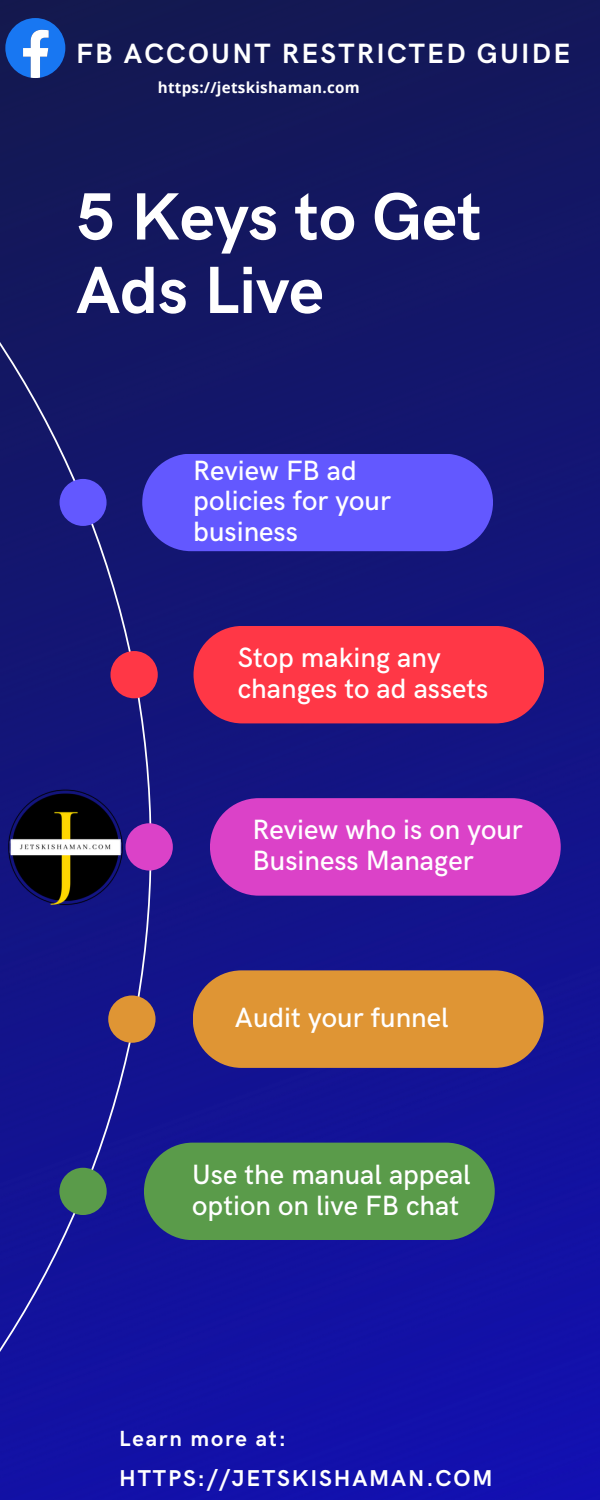
<style>
.page{position:relative;width:600px;height:1500px;background:#fff}
.page>*{position:absolute;margin:0;border:0;box-sizing:border-box;transform-origin:0 0}
.t1{font:700 67px/73.5px "HK Grotesk";color:#fff}
.t2{font:500 28px/30.8px "HK Grotesk";color:#fff}
.t3{font:700 28px "HK Grotesk";letter-spacing:.08em;color:#fff}
.t4{font:700 23px "HK Grotesk";letter-spacing:.08em;color:#fff}
.t5{font:700 22px "HK Grotesk";letter-spacing:.08em;color:#fff}
.t6{font:700 15.2px "Open Sans";letter-spacing:.015em;color:#fff}
</style>
<div class="page">
<img style="left:152px;top:0;width:448px;height:1500px">
<div style="left:142px;top:454px;width:351px;height:97px;background:#6358ff;border-radius:49px"></div>
<div style="left:194px;top:626px;width:350px;height:97px;background:#ff3746;border-radius:49px"></div>
<div style="left:210px;top:798px;width:351px;height:98px;background:#db42c8;border-radius:49px"></div>
<div style="left:193px;top:970px;width:351px;height:98px;background:#df9534;border-radius:49px"></div>
<div style="left:144px;top:1143px;width:351px;height:97px;background:#5a9b4a;border-radius:49px"></div>
<svg style="left:0;top:0;width:152px;height:1500px;background:#15177c"></svg>
<div style="left:110px;top:651px;width:48px;height:47px;background:#ff3746;border-radius:50%"></div>
<div style="left:126px;top:823px;width:47px;height:48px;background:#db42c8;border-radius:50%"></div>
<div style="left:108px;top:995px;width:48px;height:48px;background:#df9534;border-radius:50%"></div>
<div style="left:59px;top:1168px;width:48px;height:47px;background:#5a9b4a;border-radius:50%"></div>
<div style="left:60px;top:479px;width:47px;height:47px;background:#6358ff;border-radius:50%"></div>
<svg style="left:5px;top:18px;width:60px;height:60px"></svg>
<img style="left:0;top:776px;width:137px;height:142px">
<p class="t3" style="left:76px;top:38px;width:496px">FB ACCOUNT RESTRICTED GUIDE</p>
<p class="t6" style="left:158px;top:76px;width:203px">https://jetskishaman.com</p>
<p class="t1" style="left:76px;top:183px;width:407px">5 Keys to Get<br>Ads Live</p>
<p class="t2" style="left:193px;top:456px;width:199px">Review FB ad policies for your business</p>
<p class="t2" style="left:238px;top:643px;width:252px">Stop making any changes to ad assets</p>
<p class="t2" style="left:253px;top:816px;width:272px">Review who is on your<br>Business Manager</p>
<p class="t2" style="left:235px;top:1003px;width:215px">Audit your funnel</p>
<p class="t2" style="left:192px;top:1160px;width:280px">Use the manual appeal option on live FB chat</p>
<p class="t5" style="left:119px;top:1426px;width:168px">Learn more at:</p>
<p class="t4" style="left:119px;top:1465px;width:375px">HTTPS://JETSKISHAMAN.COM</p>
</div>
